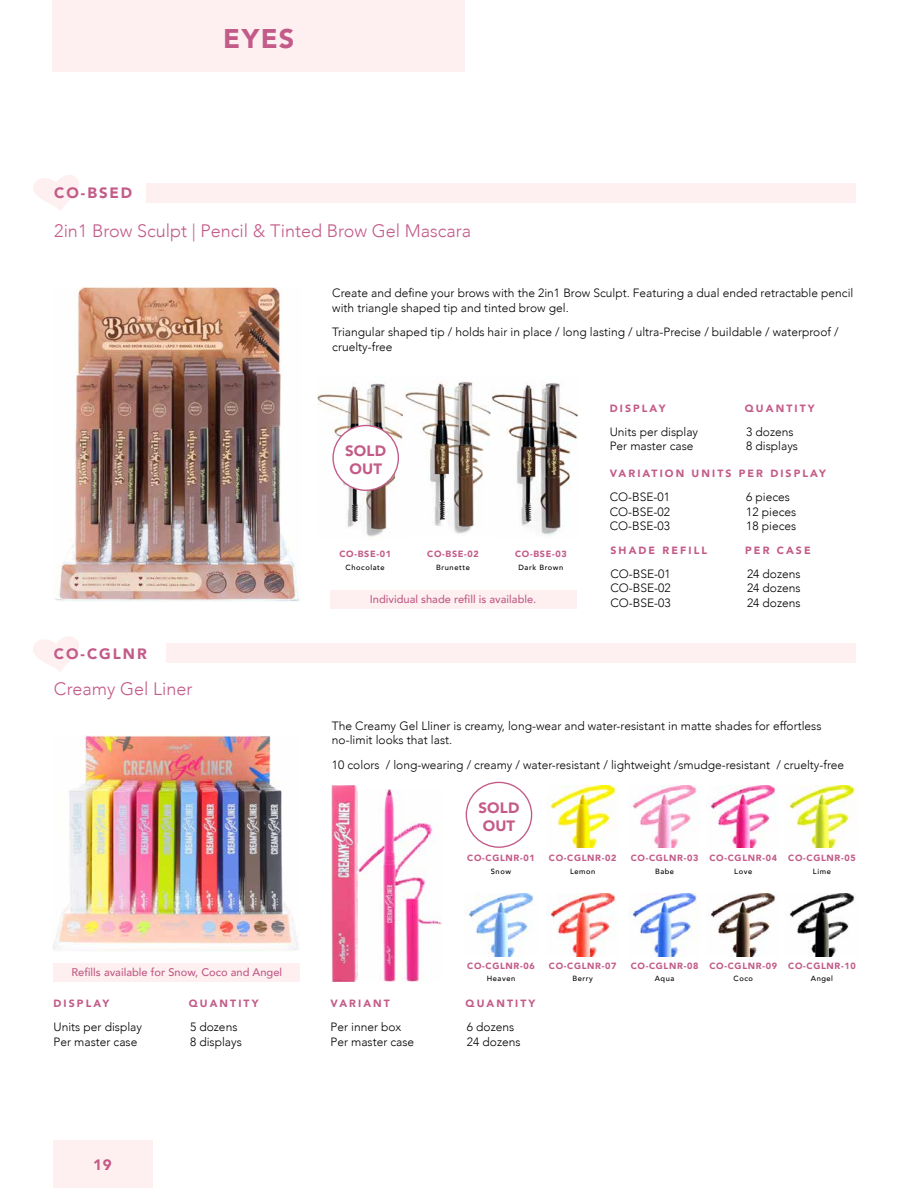
<style>
.page{position:relative;width:918px;height:1188px;background:#fff}
.page>*{position:absolute;margin:0;border:0;box-sizing:border-box;transform-origin:0 0}
.t1{font:900 27px "Avenir";color:#c35b88}
.t2{font:300 18px "Avenir";color:#c35b88}
.t3{font:900 15px/18px "Avenir";letter-spacing:.03em;color:#c35b88}
.t4{font:300 12px/14.4px "Avenir";color:#000}
.t5{font:500 11.1px "Avenir";color:#c05a87}
.t6{font:900 10.5px "Avenir";letter-spacing:.2em;color:#c35b88}
.t7{font:900 9px "Avenir";letter-spacing:.075em;color:#c35b88}
.t8{font:500 7.5px "Avenir";letter-spacing:.075em;color:#000}
</style>
<div class="page">
<div style="left:53px;top:1141px;width:100px;height:47px;background:#fef0f0"></div>
<div style="left:52px;top:0;width:413px;height:72px;background:#fef0f0"></div>
<svg style="left:33px;top:636px;width:46px;height:36px"></svg>
<div style="left:166px;top:644px;width:690px;height:19px;background:#fef0f0"></div>
<img style="left:53px;top:736px;width:246px;height:215px">
<img style="left:358px;top:789px;width:84px;height:192px">
<img style="left:332px;top:785px;width:26px;height:196px">
<img style="left:789px;top:894px;width:66px;height:63px">
<img style="left:628px;top:894px;width:69px;height:63px">
<img style="left:631px;top:785px;width:66px;height:63px">
<img style="left:546px;top:894px;width:70px;height:63px">
<img style="left:709px;top:894px;width:67px;height:63px">
<img style="left:465px;top:894px;width:69px;height:63px">
<img style="left:546px;top:785px;width:70px;height:63px">
<img style="left:788px;top:785px;width:68px;height:63px">
<img style="left:709px;top:785px;width:67px;height:63px">
<div style="left:54px;top:963px;width:246px;height:18px;background:#fef0f0"></div>
<div style="left:466px;top:782px;width:66px;height:66px;border:1px solid #c35b88;border-radius:50%"></div>
<svg style="left:33px;top:175px;width:46px;height:36px"></svg>
<div style="left:146px;top:183px;width:709px;height:20px;background:#fef0f0"></div>
<img style="left:318px;top:383px;width:86px;height:154px">
<img style="left:404px;top:381px;width:87px;height:153px">
<img style="left:491px;top:383px;width:87px;height:153px">
<div style="left:330px;top:590px;width:246px;height:18px;background:#fef0f0"></div>
<img style="left:55px;top:287px;width:245px;height:315px">
<div style="left:333px;top:426px;width:65px;height:64px;background:#fff;border-radius:50%"></div>
<div style="left:332px;top:425px;width:67px;height:66px;border:1px solid #c35b88;border-radius:50%"></div>
<h1 class="t1" style="left:223px;top:15px;width:73px">EYES</h1>
<p class="t3" style="left:54px;top:183px;width:80px">CO-BSED</p>
<h2 class="t2" style="left:54px;top:220px;width:418px">2in1 Brow Sculpt | Pencil &amp; Tinted Brow Gel Mascara</h2>
<p class="t4" style="left:332px;top:286px;width:523px">Create and define your brows with the 2in1 Brow Sculpt. Featuring a dual ended retractable pencil with triangle shaped tip and tinted brow gel.</p>
<p class="t4" style="left:332px;top:325px;width:508px">Triangular shaped tip / holds hair in place / long lasting / ultra-Precise / buildable / waterproof / cruelty-free</p>
<p class="t3" style="left:54px;top:644px;width:94px">CO-CGLNR</p>
<h2 class="t2" style="left:54px;top:678px;width:140px">Creamy Gel Liner</h2>
<p class="t5" style="left:72px;top:963px;width:212px">Refills available for Snow, Coco and Angel</p>
<p class="t3" style="left:345px;top:441px;width:42px">SOLD<br>OUT</p>
<p class="t7" style="left:339px;top:546px;width:53px">CO-BSE-01</p>
<p class="t8" style="left:346px;top:561px;width:41px">Chocolate</p>
<p class="t7" style="left:427px;top:546px;width:53px">CO-BSE-02</p>
<p class="t7" style="left:515px;top:546px;width:53px">CO-BSE-03</p>
<p class="t8" style="left:436px;top:561px;width:35px">Brunette</p>
<p class="t8" style="left:518px;top:561px;width:46px">Dark Brown</p>
<p class="t5" style="left:370px;top:590px;width:168px">Individual shade refill is available.</p>
<p class="t6" style="left:610px;top:399px;width:57px">DISPLAY</p>
<p class="t6" style="left:745px;top:399px;width:71px">QUANTITY</p>
<p class="t4" style="left:610px;top:425px;width:90px">Units per display</p>
<p class="t4" style="left:746px;top:425px;width:49px">3 dozens</p>
<p class="t4" style="left:610px;top:439px;width:85px">Per master case</p>
<p class="t4" style="left:746px;top:439px;width:53px">8 displays</p>
<p class="t4" style="left:610px;top:490px;width:62px">CO-BSE-01</p>
<p class="t4" style="left:746px;top:490px;width:45px">6 pieces</p>
<p class="t4" style="left:610px;top:504px;width:62px">CO-BSE-02</p>
<p class="t4" style="left:746px;top:504px;width:52px">12 pieces</p>
<p class="t4" style="left:610px;top:519px;width:62px">CO-BSE-03</p>
<p class="t4" style="left:746px;top:519px;width:52px">18 pieces</p>
<p class="t6" style="left:610px;top:464px;width:218px">VARIATION UNITS PER DISPLAY</p>
<p class="t6" style="left:610px;top:541px;width:98px">SHADE REFILL</p>
<p class="t6" style="left:745px;top:541px;width:67px">PER CASE</p>
<p class="t4" style="left:610px;top:567px;width:62px">CO-BSE-01</p>
<p class="t4" style="left:747px;top:567px;width:55px">24 dozens</p>
<p class="t4" style="left:610px;top:581px;width:62px">CO-BSE-02</p>
<p class="t4" style="left:747px;top:581px;width:55px">24 dozens</p>
<p class="t4" style="left:610px;top:595px;width:62px">CO-BSE-03</p>
<p class="t4" style="left:747px;top:595px;width:55px">24 dozens</p>
<p class="t4" style="left:332px;top:719px;width:491px">The Creamy Gel Lliner is creamy, long-wear and water-resistant in matte shades for effortless no-limit looks that last.</p>
<p class="t4" style="left:332px;top:758px;width:514px">10 colors / long-wearing / creamy / water-resistant / lightweight /smudge-resistant / cruelty-free</p>
<p class="t3" style="left:478px;top:798px;width:42px">SOLD<br>OUT</p>
<p class="t7" style="left:467px;top:850px;width:69px">CO-CGLNR-01</p>
<p class="t8" style="left:491px;top:865px;width:22px">Snow</p>
<p class="t7" style="left:549px;top:850px;width:69px">CO-CGLNR-02</p>
<p class="t8" style="left:570px;top:865px;width:27px">Lemon</p>
<p class="t7" style="left:631px;top:850px;width:69px">CO-CGLNR-03</p>
<p class="t8" style="left:655px;top:865px;width:21px">Babe</p>
<p class="t7" style="left:709px;top:850px;width:69px">CO-CGLNR-04</p>
<p class="t8" style="left:734px;top:865px;width:19px">Love</p>
<p class="t7" style="left:788px;top:850px;width:69px">CO-CGLNR-05</p>
<p class="t8" style="left:813px;top:865px;width:19px">Lime</p>
<p class="t7" style="left:467px;top:958px;width:69px">CO-CGLNR-06</p>
<p class="t8" style="left:487px;top:972px;width:30px">Heaven</p>
<p class="t7" style="left:549px;top:958px;width:69px">CO-CGLNR-07</p>
<p class="t8" style="left:573px;top:972px;width:22px">Berry</p>
<p class="t7" style="left:631px;top:958px;width:69px">CO-CGLNR-08</p>
<p class="t8" style="left:655px;top:972px;width:21px">Aqua</p>
<p class="t7" style="left:709px;top:958px;width:69px">CO-CGLNR-09</p>
<p class="t8" style="left:734px;top:972px;width:21px">Coco</p>
<p class="t7" style="left:788px;top:958px;width:69px">CO-CGLNR-10</p>
<p class="t8" style="left:811px;top:972px;width:24px">Angel</p>
<p class="t6" style="left:54px;top:994px;width:57px">DISPLAY</p>
<p class="t6" style="left:189px;top:994px;width:71px">QUANTITY</p>
<p class="t6" style="left:330px;top:994px;width:61px">VARIANT</p>
<p class="t6" style="left:466px;top:994px;width:71px">QUANTITY</p>
<p class="t4" style="left:54px;top:1020px;width:90px">Units per display</p>
<p class="t4" style="left:190px;top:1020px;width:49px">5 dozens</p>
<p class="t4" style="left:54px;top:1034px;width:85px">Per master case</p>
<p class="t4" style="left:190px;top:1034px;width:53px">8 displays</p>
<p class="t4" style="left:330px;top:1020px;width:72px">Per inner box</p>
<p class="t4" style="left:467px;top:1020px;width:49px">6 dozens</p>
<p class="t4" style="left:330px;top:1034px;width:85px">Per master case</p>
<p class="t4" style="left:467px;top:1034px;width:55px">24 dozens</p>
<p class="t3" style="left:93px;top:1156px;width:20px">19</p>
</div>
